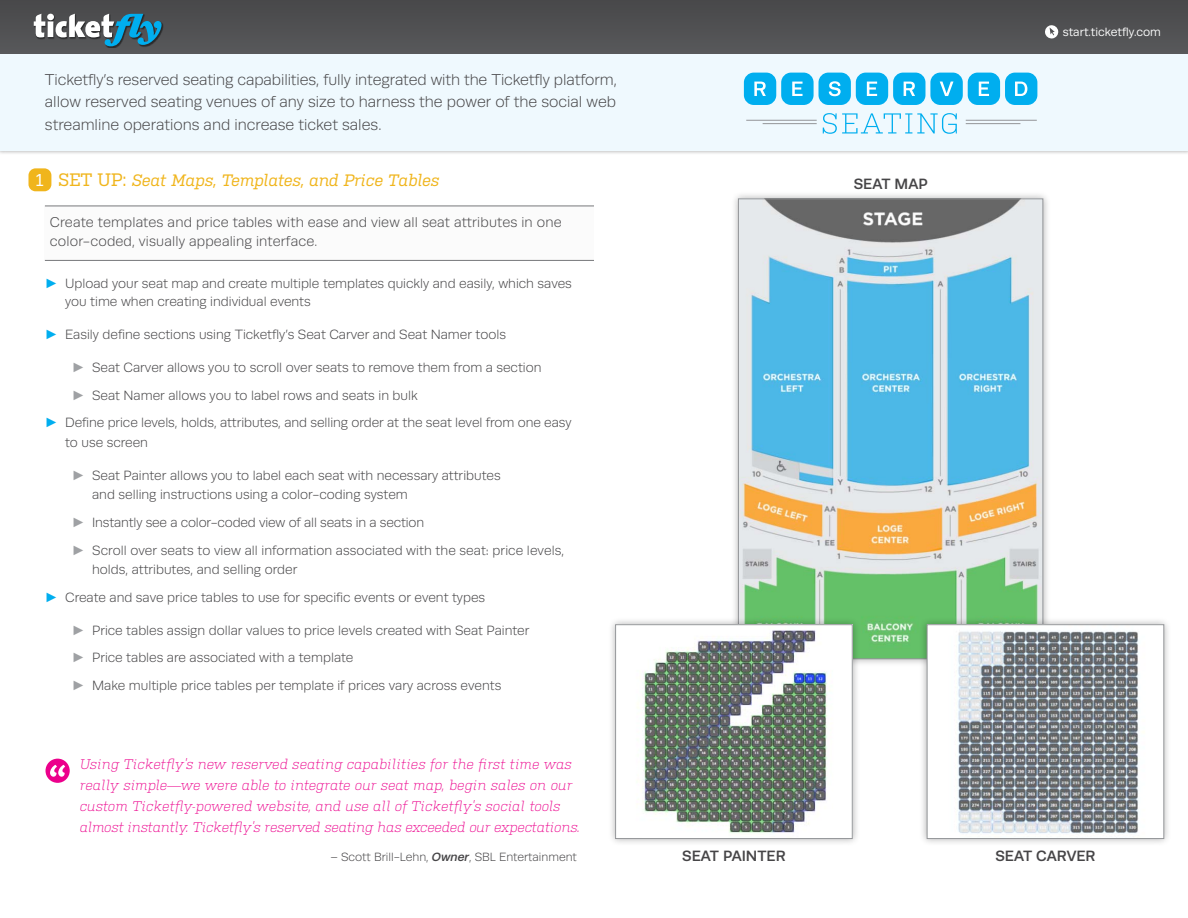
<style>
.page{position:relative;width:1188px;height:918px;background:#fff}
.page>*{position:absolute;margin:0;border:0;box-sizing:border-box;transform-origin:0 0}
.t1{font:17.25px "Kulturista";color:#fff}
.t2{font:italic 16.5px "Kulturista";letter-spacing:-.01em;color:#f0b51c}
.t3{font:300 15.75px/22.5px "Runda";color:#464547;text-align:justify}
.t4{font:500 15px "Runda";color:#464547}
.t5{font:300 14.25px/19.5px "Runda";letter-spacing:.01em;color:#464547}
.t6{font:italic 300 13.8px/21px "Kulturista";letter-spacing:.005em;color:#ec008c}
.t7{font:300 13.5px/27.6px "Runda";color:#464547}
.t8{font:300 12px "Runda";color:#464547}
.t9{font:12px "Runda";color:#fff}
.s1{font-style:normal;font-size:18px}
.s2{font-family:"Arial";font-weight:900;color:#00aeef}
.s3{font-family:"Arial";font-weight:900;color:#9fa1a4}
.s4{font-weight:500;font-style:italic}
</style>
<div class="page">
<div style="left:730px;top:191px;width:321px;height:476px;background:#000;opacity:.3"></div>
<img style="left:740px;top:200px;width:301px;height:457px">
<div style="left:0;top:43px;width:1188px;height:112px;background:#000;opacity:.25"></div>
<div style="left:0;top:46px;width:1188px;height:105px;background:#eff9fe"></div>
<div style="left:0;top:0;width:1188px;height:54px;background:#505052"></div>
<div style="left:607px;top:616px;width:254px;height:230px;background:#000;opacity:.3"></div>
<img style="left:617px;top:626px;width:234px;height:211px">
<div style="left:615px;top:624px;width:238px;height:215px;border:1px solid #939598"></div>
<div style="left:29px;top:168px;width:22px;height:23px;background:#f0b51c;border-radius:7px"></div>
<div style="left:744px;top:73px;width:32px;height:32px;background:#00aeef;border-radius:10px"></div>
<svg style="left:754px;top:82px;width:12px;height:14px"></svg>
<div style="left:781px;top:73px;width:33px;height:32px;background:#00aeef;border-radius:10px"></div>
<svg style="left:792px;top:82px;width:11px;height:14px"></svg>
<div style="left:819px;top:73px;width:32px;height:32px;background:#00aeef;border-radius:10px"></div>
<svg style="left:829px;top:81px;width:12px;height:15px"></svg>
<div style="left:856px;top:73px;width:32px;height:32px;background:#00aeef;border-radius:10px"></div>
<svg style="left:867px;top:82px;width:10px;height:14px"></svg>
<div style="left:893px;top:73px;width:32px;height:32px;background:#00aeef;border-radius:10px"></div>
<svg style="left:904px;top:82px;width:11px;height:14px"></svg>
<div style="left:930px;top:73px;width:33px;height:32px;background:#00aeef;border-radius:10px"></div>
<svg style="left:940px;top:82px;width:13px;height:14px"></svg>
<div style="left:968px;top:73px;width:32px;height:32px;background:#00aeef;border-radius:10px"></div>
<svg style="left:979px;top:82px;width:10px;height:14px"></svg>
<div style="left:1005px;top:73px;width:32px;height:32px;background:#00aeef;border-radius:10px"></div>
<svg style="left:1015px;top:82px;width:12px;height:14px"></svg>
<svg style="left:823px;top:113px;width:134px;height:21px"></svg>
<hr style="left:746px;top:120px;width:71px;height:1px;background:#939598">
<hr style="left:763px;top:123px;width:54px;height:1px;background:#939598">
<hr style="left:966px;top:120px;width:71px;height:1px;background:#939598">
<hr style="left:966px;top:123px;width:54px;height:1px;background:#939598">
<div style="left:34px;top:14px;width:129px;height:34px;background:#000;opacity:.5"></div>
<svg style="left:34px;top:14px;width:128px;height:32px"></svg>
<div style="left:919px;top:616px;width:253px;height:230px;background:#000;opacity:.3"></div>
<img style="left:929px;top:626px;width:233px;height:211px">
<div style="left:927px;top:624px;width:237px;height:215px;border:1px solid #939598"></div>
<svg style="left:1045px;top:25px;width:14px;height:14px"></svg>
<div style="left:46px;top:759px;width:24px;height:24px;background:#ec008c;border-radius:50%"></div>
<svg style="left:50px;top:765px;width:15px;height:12px"></svg>
<div style="left:45px;top:206px;width:549px;height:54px;background:#fbfbfb"></div>
<hr style="left:45px;top:206px;width:549px;height:1px;background:#77787b">
<hr style="left:45px;top:260px;width:549px;height:1px;background:#77787b">
<p class="t3" style="left:45px;top:68px;width:573px">Ticketfly’s reserved seating capabilities, fully integrated with the Ticketfly platform, allow reserved seating venues of any size to harness the power of the social web streamline operations and increase ticket sales.</p>
<p class="t2" style="left:58px;top:169px;width:383px"><span class="s1">Set up:</span> Seat Maps, Templates, and Price Tables</p>
<p class="t1" style="left:36px;top:168px;width:9px">1</p>
<p class="t4" style="left:854px;top:175px;width:74px">SEAT MAP</p>
<p class="t5" style="left:50px;top:213px;width:513px">Create templates and price tables with ease and view all seat attributes in one color-coded, visually appealing interface.</p>
<p class="t7" style="left:65px;top:275px;width:508px;line-height:18px;text-indent:-20px"><span class="s2">►</span> Upload your seat map and create multiple templates quickly and easily, which saves you time when creating individual events</p>
<p class="t7" style="left:45px;top:321px;width:463px"><span class="s2">►</span> Easily define sections using Ticketfly’s Seat Carver and Seat Namer tools</p>
<p class="t7" style="left:72px;top:354px;width:471px"><span class="s3">►</span> Seat Carver allows you to scroll over seats to remove them from a section</p>
<p class="t7" style="left:72px;top:382px;width:347px"><span class="s3">►</span> Seat Namer allows you to label rows and seats in bulk</p>
<p class="t7" style="left:45px;top:409px;width:528px"><span class="s2">►</span> Define price levels, holds, attributes, and selling order at the seat level from one easy</p>
<p class="t7" style="left:65px;top:429px;width:84px">to use screen</p>
<p class="t7" style="left:92px;top:466px;width:410px;line-height:19.5px;text-indent:-20px"><span class="s3">►</span> Seat Painter allows you to label each seat with necessary attributes and selling instructions using a color-coding system</p>
<p class="t7" style="left:72px;top:509px;width:494px"><span class="s3">►</span> Instantly see a color-coded view of all seats in a section<br><span class="s3">►</span> Scroll over seats to view all information associated with the seat: price levels,</p>
<p class="t7" style="left:45px;top:556px;width:442px;text-indent:47px">holds, attributes, and selling order<br><span class="s2">►</span> Create and save price tables to use for specific events or event types</p>
<p class="t7" style="left:72px;top:616px;width:459px"><span class="s3">►</span> Price tables assign dollar values to price levels created with Seat Painter <span class="s3">►</span> Price tables are associated with a template<br><span class="s3">►</span> Make multiple price tables per template if prices vary across events</p>
<p class="t6" style="left:80px;top:752px;width:502px">Using Ticketfly’s new reserved seating capabilities for the first time was really simple—we were able to integrate our seat map, begin sales on our custom Ticketfly-powered website, and use all of Ticketfly’s social tools almost instantly. Ticketfly’s reserved seating has exceeded our expectations.</p>
<p class="t8" style="left:330px;top:850px;width:248px">– Scott Brill-Lehn, <span class="s4">Owner</span>, SBL Entertainment</p>
<p class="t4" style="left:682px;top:847px;width:105px">SEAT PAINTER</p>
<p class="t9" style="left:1063px;top:25px;width:100px">start.ticketfly.com</p>
<p class="t4" style="left:995px;top:847px;width:102px">SEAT CARVER</p>
</div>
